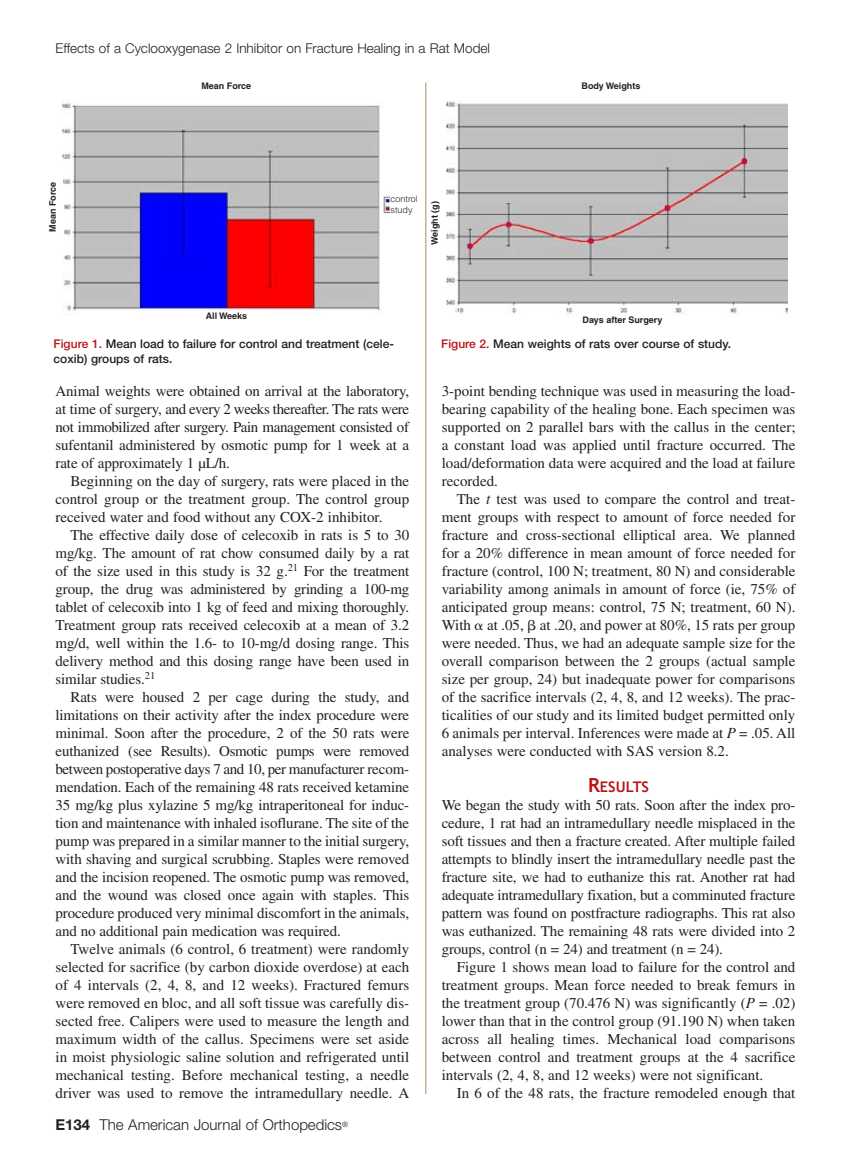
<style>
.page{position:relative;width:851px;height:1161px;background:#fff}
.page>*{position:absolute;margin:0;border:0;box-sizing:border-box;transform-origin:0 0}
.t1{font:15px/18px "Times";color:#231f20;text-align:justify}
.t2{font:300 15px "Helvetica Neue";color:#231f20}
.t3{font:700 14.7px "Trebuchet MS";color:#ba1319}
.t4{font:300 13.5px "Helvetica Neue";color:#231f20}
.t5{font:500 12px/15px "Helvetica Neue";color:#231f20}
.t6{font:700 9px "Helvetica";color:#231f20}
.t7{font:300 9px/10.8px "Helvetica";color:#231f20}
.s1{color:#ba1319}
.s2{font-weight:700}
.s3{font-style:italic}
.s4{font-family:"Universal Greekwith Math Pi"}
.s5{font-size:19.5px}
</style>
<div class="page">
<hr style="left:425px;top:82px;width:1px;height:1012px;background:#ab8d60">
<img style="left:63px;top:103px;width:327px;height:209px">
<img style="left:446px;top:101px;width:341px;height:213px">
<p class="t4" style="left:56px;top:40px;width:436px">Effects of a Cyclooxygenase 2 Inhibitor on Fracture Healing in a Rat Model</p>
<p class="t6" style="left:47px;top:232px;width:51px;rotate:-90deg">Mean Force</p>
<p class="t6" style="left:201px;top:81px;width:51px">Mean Force</p>
<p class="t6" style="left:581px;top:81px;width:60px">Body Weights</p>
<p class="t6" style="left:206px;top:310px;width:43px">All Weeks</p>
<p class="t7" style="left:390px;top:193px;width:29px">control study</p>
<p class="t6" style="left:429px;top:245px;width:45px;rotate:-90deg">Weight (g)</p>
<p class="t6" style="left:582px;top:314px;width:81px">Days after Surgery</p>
<p class="t5" style="left:54px;top:336px;width:342px"><span class="s1">Figure 1.</span> Mean load to failure for control and treatment (cele&shy;coxib) groups of rats.</p>
<p class="t5" style="left:441px;top:336px;width:291px"><span class="s1">Figure 2.</span> Mean weights of rats over course of study.</p>
<p class="t1" style="left:56px;top:382px;width:355px">Animal weights were obtained on arrival at the laboratory, at time of surgery, and every 2 weeks thereafter. The rats were not immobilized after surgery. Pain management consisted of sufentanil administered by osmotic pump for 1 week at a rate of approximately 1 μL/h.</p>
<p class="t1" style="left:56px;top:472px;width:355px;text-indent:15px">Beginning on the day of surgery, rats were placed in the control group or the treatment group. The control group received water and food without any COX-2 inhibitor.</p>
<p class="t1" style="left:56px;top:526px;width:355px;text-indent:15px">The effective daily dose of celecoxib in rats is 5 to 30 mg/kg. The amount of rat chow consumed daily by a rat of the size used in this study is 32 g.<sup>21</sup> For the treatment group, the drug was administered by grinding a 100-mg tablet of celecoxib into 1 kg of feed and mixing thoroughly.<br>Treatment group rats received celecoxib at a mean of 3.2 mg/d, well within the 1.6- to 10-mg/d dosing range. This delivery method and this dosing range have been used in similar studies.<sup>21</sup></p>
<p class="t1" style="left:56px;top:688px;width:355px;text-indent:15px">Rats were housed 2 per cage during the study, and limitations on their activity after the index procedure were minimal. Soon after the procedure, 2 of the 50 rats were euthanized (see Results). Osmotic pumps were removed between postoperative days 7 and 10, per manufacturer recom&shy;mendation. Each of the remaining 48 rats received ketamine 35 mg/kg plus xylazine 5 mg/kg intraperitoneal for induc&shy;tion and maintenance with inhaled isoflurane. The site of the pump was prepared in a similar manner to the initial surgery, with shaving and surgical scrubbing. Staples were removed and the incision reopened. The osmotic pump was removed, and the wound was closed once again with staples. This procedure produced very minimal discomfort in the animals, and no additional pain medication was required.</p>
<p class="t1" style="left:56px;top:940px;width:355px;text-indent:15px">Twelve animals (6 control, 6 treatment) were randomly selected for sacrifice (by carbon dioxide overdose) at each of 4 intervals (2, 4, 8, and 12 weeks). Fractured femurs were removed en bloc, and all soft tissue was carefully dis&shy;sected free. Calipers were used to measure the length and maximum width of the callus. Specimens were set aside in moist physiologic saline solution and refrigerated until mechanical testing. Before mechanical testing, a needle driver was used to remove the intramedullary needle. A</p>
<p class="t2" style="left:55px;top:1116px;width:294px"><span class="s2">E134</span> The American Journal of Orthopedics<sup>®</sup></p>
<p class="t1" style="left:441px;top:382px;width:355px">3-point bending technique was used in measuring the load&shy;bearing capability of the healing bone. Each specimen was supported on 2 parallel bars with the callus in the center; a constant load was applied until fracture occurred. The load/deformation data were acquired and the load at failure recorded.</p>
<p class="t1" style="left:441px;top:490px;width:355px;text-indent:15px">The <span class="s3">t</span> test was used to compare the control and treat&shy;ment groups with respect to amount of force needed for fracture and cross-sectional elliptical area. We planned for a 20% difference in mean amount of force needed for fracture (control, 100 N; treatment, 80 N) and considerable variability among animals in amount of force (ie, 75% of anticipated group means: control, 75 N; treatment, 60 N).<br>With <span class="s4">a</span> at .05, <span class="s4">b</span> at .20, and power at 80%, 15 rats per group were needed. Thus, we had an adequate sample size for the overall comparison between the 2 groups (actual sample size per group, 24) but inadequate power for comparisons of the sacrifice intervals (2, 4, 8, and 12 weeks). The prac&shy;ticalities of our study and its limited budget permitted only 6 animals per interval. Inferences were made at <span class="s3">P</span> = .05. All analyses were conducted with SAS version 8.2.</p>
<p class="t3" style="left:588px;top:778px;width:63px"><span class="s5">R</span>ESULTS</p>
<p class="t1" style="left:441px;top:796px;width:355px">We began the study with 50 rats. Soon after the index pro&shy;cedure, 1 rat had an intramedullary needle misplaced in the soft tissues and then a fracture created. After multiple failed attempts to blindly insert the intramedullary needle past the fracture site, we had to euthanize this rat. Another rat had adequate intramedullary fixation, but a comminuted fracture pattern was found on postfracture radiographs. This rat also was euthanized. The remaining 48 rats were divided into 2 groups, control (n = 24) and treatment (n = 24).</p>
<p class="t1" style="left:441px;top:958px;width:355px;text-indent:15px">Figure 1 shows mean load to failure for the control and treatment groups. Mean force needed to break femurs in the treatment group (70.476 N) was significantly (<span class="s3">P</span> = .02) lower than that in the control group (91.190 N) when taken across all healing times. Mechanical load comparisons between control and treatment groups at the 4 sacrifice intervals (2, 4, 8, and 12 weeks) were not significant.</p>
<p class="t1" style="left:456px;top:1084px;width:340px">In 6 of the 48 rats, the fracture remodeled enough that</p>
</div>
